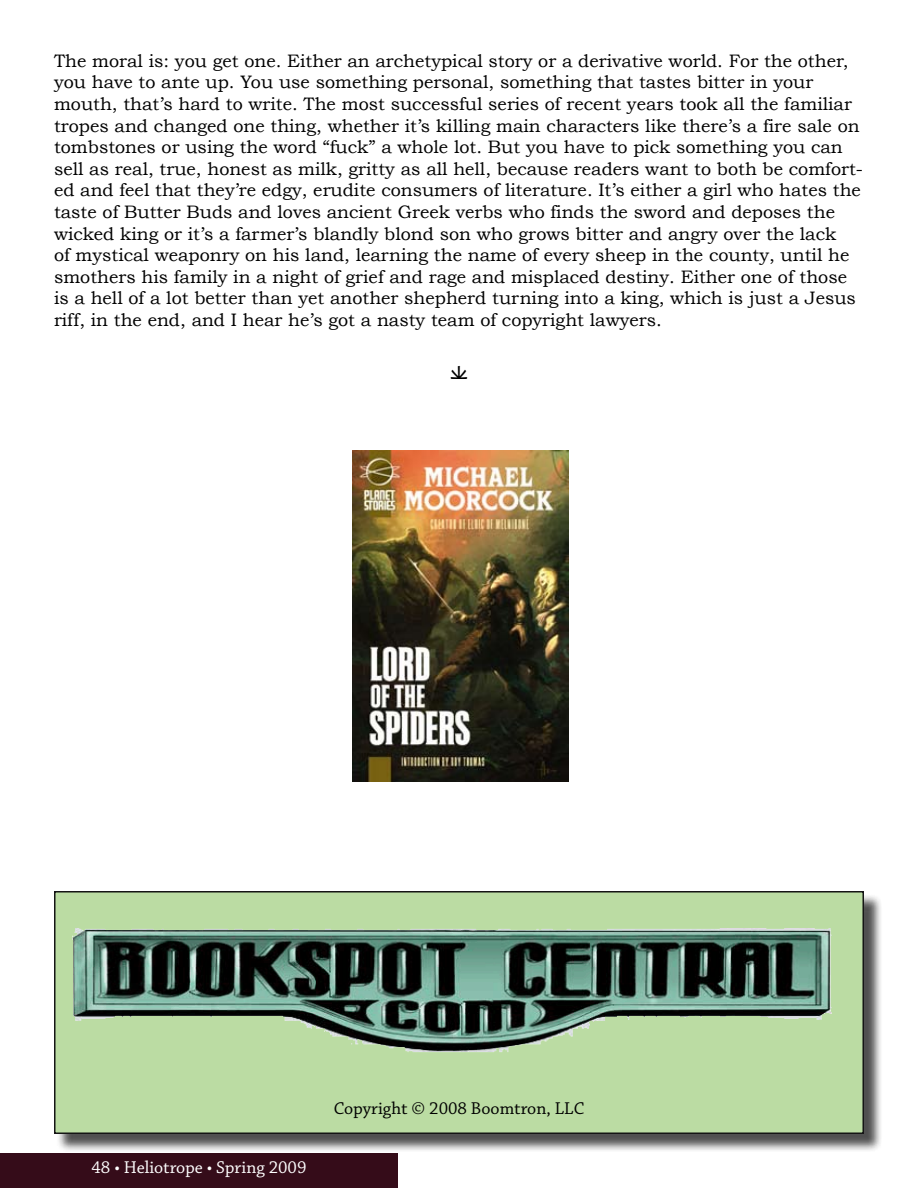
<style>
.page{position:relative;width:918px;height:1188px;background:#fff}
.page>*{position:absolute;margin:0;border:0;box-sizing:border-box;transform-origin:0 0}
.t1{font:21px "Chaparral Pro";color:#000}
.t2{font:18px/21.6px "Bookman Old Style";color:#000}
.t3{font:18px "Chaparral Pro";color:#000}
.t4{font:18px "Chaparral Pro";color:#fff}
</style>
<div class="page">
<div style="left:0;top:1153px;width:397px;height:35px;background:#350c19"></div>
<div style="left:56px;top:893px;width:827px;height:260px;background:#000;opacity:.75"></div>
<div style="left:55px;top:892px;width:808px;height:241px;background:#bbdca3"></div>
<div style="left:54px;top:891px;width:810px;height:243px;border:2px solid #000"></div>
<img style="left:72px;top:928px;width:796px;height:127px">
<img style="left:352px;top:450px;width:216px;height:331px">
<p class="t2" style="left:54px;top:50px;width:811px">The moral is: you get one. Either an archetypical story or a derivative world. For the other, you have to ante up. You use something personal, something that tastes bitter in your mouth, that’s hard to write. The most successful series of recent years took all the familiar tropes and changed one thing, whether it’s killing main characters like there’s a fire sale on tombstones or using the word “fuck” a whole lot. But you have to pick something you can sell as real, true, honest as milk, gritty as all hell, because readers want to both be comfort&shy;ed and feel that they’re edgy, erudite consumers of literature. It’s either a girl who hates the taste of Butter Buds and loves ancient Greek verbs who finds the sword and deposes the wicked king or it’s a farmer’s blandly blond son who grows bitter and angry over the lack<br>of mystical weaponry on his land, learning the name of every sheep in the county, until he smothers his family in a night of grief and rage and misplaced destiny. Either one of those is a hell of a lot better than yet another shepherd turning into a king, which is just a Jesus riff, in the end, and I hear he’s got a nasty team of copyright lawyers.</p>
<p class="t1" style="left:450px;top:361px;width:20px">u</p>
<p class="t4" style="left:92px;top:1158px;width:216px">48 • Heliotrope • Spring 2009</p>
<p class="t3" style="left:334px;top:1098px;width:252px">Copyright © 2008 Boomtron, LLC</p>
</div>
